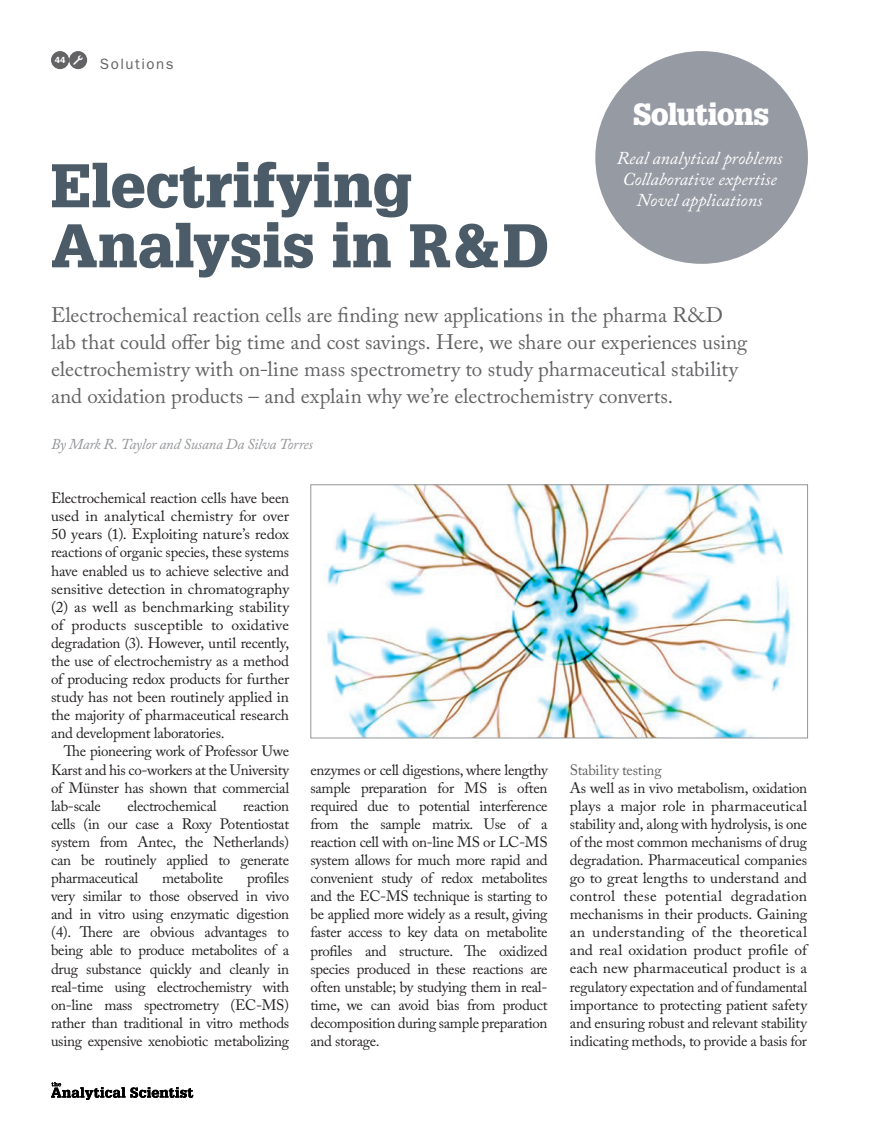
<style>
.page{position:relative;width:893px;height:1132px;background:#fff}
.page>*{position:absolute;margin:0;border:0;box-sizing:border-box;transform-origin:0 0}
.t1{font:900 60px/60px "Glypha";letter-spacing:.005em;color:#4b5c68}
.t2{font:900 30px "Glypha LT Std";letter-spacing:-.02em;color:#fff}
.t3{font:21px/27px "Adobe Caslon Pro";color:#636366}
.t4{font:italic 18px/21px "Adobe Caslon Pro";color:#fff;text-align:center}
.t5{font:15px/18px "Adobe Caslon Pro";letter-spacing:-.02em;color:#231f20;text-align:justify}
.t6{font:italic 15px "Adobe Caslon Pro";letter-spacing:-.02em;color:#939598}
.t7{font:15px "Adobe Caslon Pro";letter-spacing:-.01em;color:#636366}
.t8{font:15px "ITC Franklin Gothic Std";letter-spacing:.1em;color:#636366}
.t9{font:600 8.85px "ITC Franklin Gothic Std";color:#fff}
</style>
<div class="page">
<div style="left:51px;top:51px;width:18px;height:18px;background:#636366;border-radius:50%"></div>
<div style="left:69px;top:51px;width:18px;height:18px;background:#636366;border-radius:50%"></div>
<svg style="left:51px;top:1082px;width:142px;height:17px"></svg>
<div style="left:595px;top:51px;width:213px;height:213px;background:#969aa3;border-radius:50%"></div>
<img style="left:325px;top:486px;width:466px;height:250px">
<div style="left:310px;top:484px;width:498px;height:254px;border:1px solid #939598"></div>
<p class="t9" style="left:55px;top:55px;width:12px">44</p>
<p class="t8" style="left:100px;top:55px;width:75px">Solutions</p>
<h2 class="t2" style="left:633px;top:96px;width:138px">Solutions</h2>
<p class="t4" style="left:617px;top:148px;width:167px">Real analytical problems<br>Collaborative expertise<br>Novel applications</p>
<h1 class="t1" style="left:51px;top:156px;width:500px">Electrifying<br>Analysis in R&amp;D</h1>
<p class="t3" style="left:51px;top:301px;width:698px">Electrochemical reaction cells are finding new applications in the pharma R&amp;D lab that could offer big time and cost savings. Here, we share our experiences using electrochemistry with on-line mass spectrometry to study pharmaceutical stability and oxidation products – and explain why we’re electrochemistry converts.</p>
<p class="t6" style="left:51px;top:435px;width:263px">By Mark R. Taylor and Susana Da Silva Torres</p>
<p class="t5" style="left:51px;top:489px;width:240px">Electrochemical reaction cells have been used in analytical chemistry for over 50 years (1). Exploiting nature’s redox reactions of organic species, these systems have enabled us to achieve selective and sensitive detection in chromatography (2) as well as benchmarking stability of products susceptible to oxidative degradation (3). However, until recently, the use of electrochemistry as a method of producing redox products for further study has not been routinely applied in the majority of pharmaceutical research and development laboratories.</p>
<p class="t5" style="left:51px;top:742px;width:240px;text-indent:13px">The pioneering work of Professor Uwe Karst and his co-workers at the University of Münster has shown that commercial lab-scale</p>
<p class="t5" style="left:127px;top:796px;width:91px">electrochemical</p>
<p class="t5" style="left:51px;top:796px;width:240px;text-indent:192px">reaction cells (in our case a Roxy Potentiostat system from Antec, the Netherlands) can be routinely applied to generate pharmaceutical</p>
<p class="t5" style="left:51px;top:868px;width:240px;text-indent:196px">profiles very similar to those observed in vivo and in vitro using enzymatic digestion (4). There are obvious advantages to being able to produce metabolites of a drug substance quickly and cleanly in real-time using electrochemistry with on-line mass spectrometry (EC-MS) rather than traditional in vitro methods using expensive xenobiotic metabolizing</p>
<p class="t5" style="left:162px;top:868px;width:63px">metabolite</p>
<p class="t5" style="left:310px;top:760px;width:239px">enzymes or cell digestions, where lengthy sample preparation for MS is often required due to potential interference from the sample matrix. Use of a reaction cell with on-line MS or LC-MS system allows for much more rapid and convenient study of redox metabolites and the EC-MS technique is starting to be applied more widely as a result, giving faster access to key data on metabolite profiles and structure. The oxidized species produced in these reactions are often unstable; by studying them in real&shy;time, we can avoid bias from product decomposition during sample preparation and storage.</p>
<p class="t7" style="left:570px;top:760px;width:93px">Stability testing</p>
<p class="t5" style="left:570px;top:778px;width:239px">As well as in vivo metabolism, oxidation plays a major role in pharmaceutical stability and, along with hydrolysis, is one of the most common mechanisms of drug degradation. Pharmaceutical companies go to great lengths to understand and control these potential degradation mechanisms in their products. Gaining an understanding of the theoretical and real oxidation product profile of each new pharmaceutical product is a regulatory expectation and of fundamental importance to protecting patient safety and ensuring robust and relevant stability indicating methods, to provide a basis for</p>
</div>
